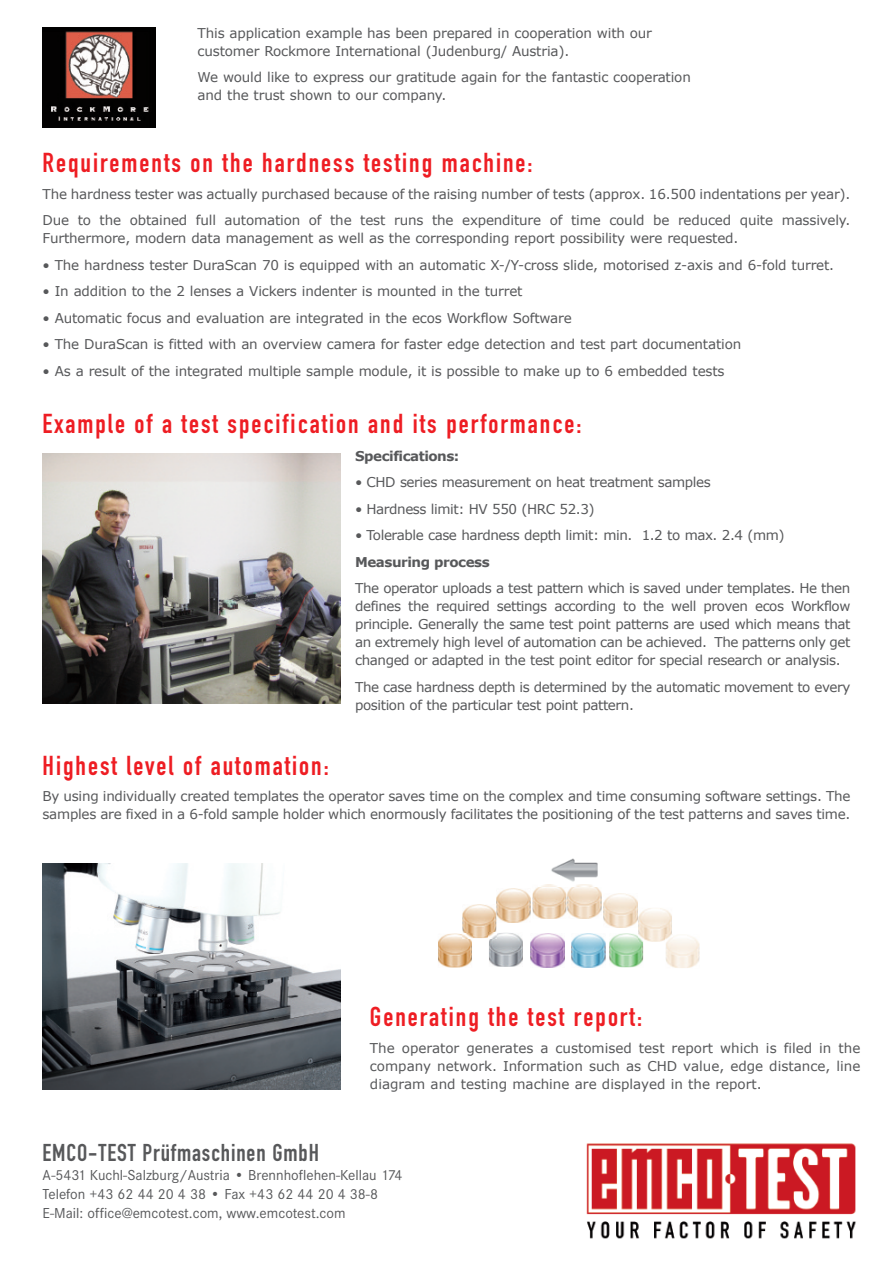
<style>
.page{position:relative;width:893px;height:1263px;background:#fff}
.page>*{position:absolute;margin:0;border:0;box-sizing:border-box;transform-origin:0 0}
.t1{font:27px "DIN Engschrift";letter-spacing:.075em;color:#ee1d23}
.t2{font:24px "DIN Engschrift";letter-spacing:.035em;color:#57585a}
.t3{font:15px/18.8px "Corporate S";color:#57585a}
.t4{font:13.5px/18px "Verdana";letter-spacing:-.015em;color:#57585a}
.t5{font:700 13.5px "Verdana";letter-spacing:-.035em;color:#57585a}
</style>
<div class="page">
<img style="left:586px;top:1143px;width:270px;height:96px">
<img style="left:43px;top:27px;width:113px;height:101px">
<img style="left:43px;top:863px;width:297px;height:227px">
<img style="left:43px;top:454px;width:297px;height:250px">
<img style="left:571px;top:933px;width:34px;height:34px">
<img style="left:609px;top:933px;width:34px;height:34px">
<img style="left:489px;top:933px;width:34px;height:34px">
<img style="left:531px;top:933px;width:34px;height:34px">
<img style="left:638px;top:908px;width:34px;height:34px">
<svg style="left:638px;top:933px;width:5px;height:9px"></svg>
<img style="left:545px;top:858px;width:53px;height:27px">
<img style="left:604px;top:893px;width:34px;height:34px">
<img style="left:568px;top:884px;width:34px;height:34px">
<img style="left:532px;top:886px;width:34px;height:33px">
<svg style="left:543px;top:885px;width:12px;height:1px"></svg>
<img style="left:497px;top:888px;width:34px;height:34px">
<img style="left:462px;top:904px;width:34px;height:34px">
<svg style="left:489px;top:933px;width:7px;height:5px"></svg>
<img style="left:438px;top:933px;width:34px;height:34px">
<svg style="left:462px;top:933px;width:10px;height:5px"></svg>
<img style="left:666px;top:935px;width:34px;height:33px">
<svg style="left:666px;top:934px;width:6px;height:8px"></svg>
<p class="t4" style="left:198px;top:23px;width:456px">This application example has been prepared in cooperation with our customer Rockmore International (Judenburg/ Austria).</p>
<p class="t4" style="left:198px;top:68px;width:495px">We would like to express our gratitude again for the fantastic cooperation and the trust shown to our company.</p>
<h1 class="t1" style="left:43px;top:153px;width:492px">Requirements on the hardness testing machine:</h1>
<p class="t4" style="left:43px;top:180px;width:809px;line-height:26.5px">The hardness tester was actually purchased because of the raising number of tests (approx. 16.500 indentations per year).<br>Due to the obtained full automation of the test runs the expenditure of time could be reduced quite massively.</p>
<p class="t4" style="left:43px;top:229px;width:697px">Furthermore, modern data management as well as the corresponding report possibility were requested.</p>
<p class="t4" style="left:43px;top:255px;width:793px">• The hardness tester DuraScan 70 is equipped with an automatic X-/Y-cross slide, motorised z-axis and 6-fold turret.</p>
<p class="t4" style="left:43px;top:282px;width:482px">• In addition to the 2 lenses a Vickers indenter is mounted in the turret</p>
<p class="t4" style="left:43px;top:308px;width:531px">• Automatic focus and evaluation are integrated in the ecos Workflow Software</p>
<p class="t4" style="left:43px;top:335px;width:700px">• The DuraScan is fitted with an overview camera for faster edge detection and test part documentation</p>
<p class="t4" style="left:43px;top:361px;width:684px">• As a result of the integrated multiple sample module, it is possible to make up to 6 embedded tests</p>
<h1 class="t1" style="left:43px;top:413px;width:540px">Example of a test specification and its performance:</h1>
<p class="t5" style="left:355px;top:447px;width:106px">Specifications:</p>
<p class="t4" style="left:355px;top:473px;width:357px">• CHD series measurement on heat treatment samples</p>
<p class="t4" style="left:355px;top:499px;width:241px">• Hardness limit: HV 550 (HRC 52.3)</p>
<p class="t4" style="left:355px;top:526px;width:431px">• Tolerable case hardness depth limit: min. 1.2 to max. 2.4 (mm)</p>
<p class="t5" style="left:355px;top:553px;width:136px">Measuring process</p>
<p class="t4" style="left:355px;top:579px;width:497px;text-align:justify">The operator uploads a test pattern which is saved under templates. He then defines the required settings according to the well proven ecos Workflow principle. Generally the same test point patterns are used which means that an extremely high level of automation can be achieved. The patterns only get changed or adapted in the test point editor for special research or analysis.</p>
<p class="t4" style="left:355px;top:677px;width:497px">The case hardness depth is determined by the automatic movement to every position of the particular test point pattern.</p>
<h1 class="t1" style="left:43px;top:755px;width:288px">Highest level of automation:</h1>
<p class="t4" style="left:43px;top:787px;width:809px">By using individually created templates the operator saves time on the complex and time consuming software settings. The samples are fixed in a 6-fold sample holder which enormously facilitates the positioning of the test patterns and saves time.</p>
<h1 class="t1" style="left:370px;top:1007px;width:274px">Generating the test report:</h1>
<p class="t4" style="left:370px;top:1038px;width:492px;text-align:justify">The operator generates a customised test report which is filed in the company network. Information such as CHD value, edge distance, line diagram and testing machine are displayed in the report.</p>
<h2 class="t2" style="left:43px;top:1144px;width:278px">EMCO-TEST Prüfmaschinen GmbH</h2>
<p class="t3" style="left:43px;top:1165px;width:361px">A-5431 Kuchl-Salzburg/Austria • Brennhoflehen-Kellau 174<br>Telefon +43 62 44 20 4 38 • Fax +43 62 44 20 4 38-8<br>E-Mail: office@emcotest.com, www.emcotest.com</p>
</div>
